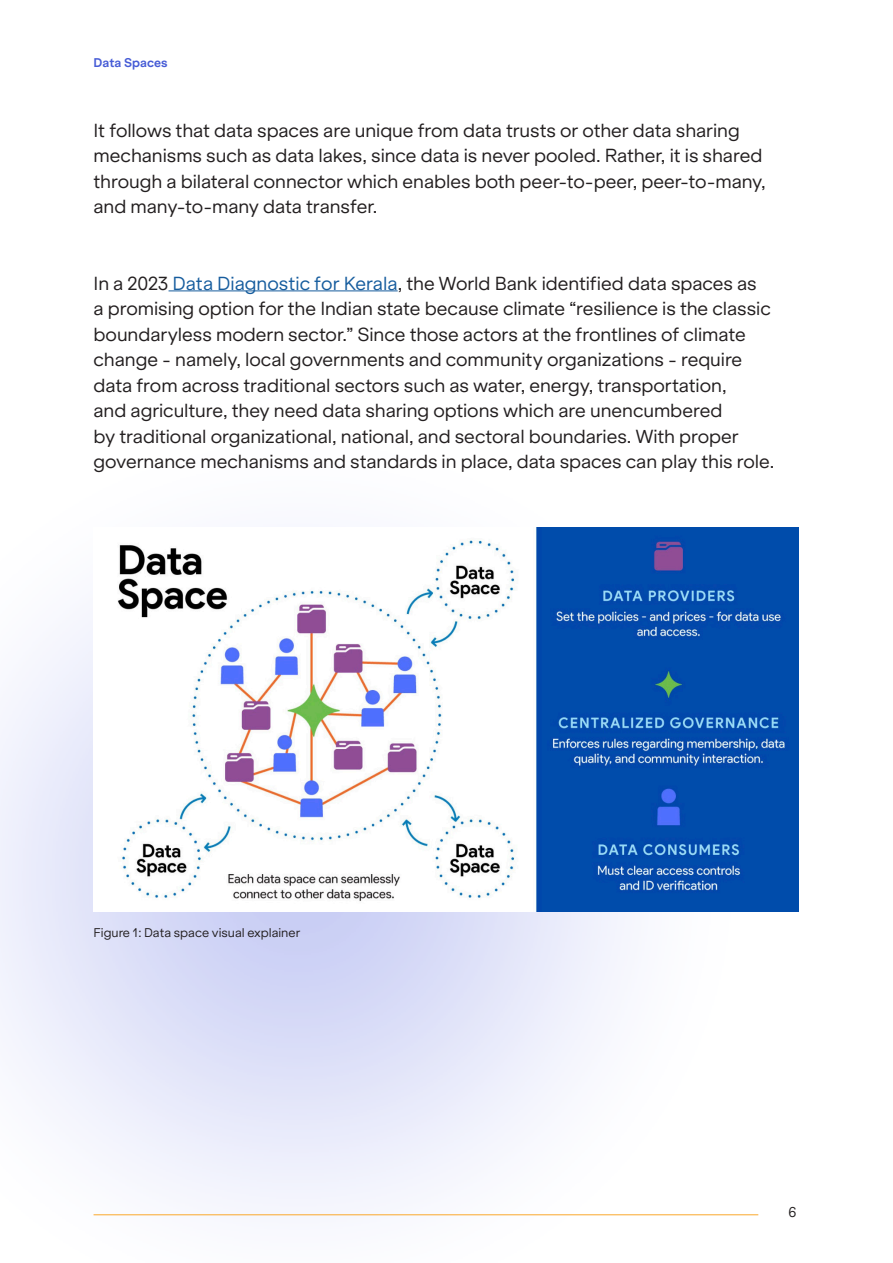
<style>
.page{position:relative;width:893px;height:1263px;background:#fff}
.page>*{position:absolute;margin:0;border:0;box-sizing:border-box;transform-origin:0 0}
.t1{font:18px/25.5px "Klarheit Grotesk";letter-spacing:-.005em;color:#231f20}
.t2{font:13.5px "Klarheit Grotesk";color:#231f20}
.t3{font:12px "Klarheit Grotesk";color:#231f20}
.t4{font:700 12px "Klarheit Grotesk";color:#475cd6}
.s1{color:#175d9e}
</style>
<div class="page">
<img style="left:117px;top:527px;width:682px;height:385px">
<hr style="left:169px;top:290px;width:229px;height:1px;background:#175d9e">
<hr style="left:94px;top:1214px;width:664px;height:1px;background:#faa82b">
<p class="t4" style="left:94px;top:53px;width:76px">Data Spaces</p>
<p class="t1" style="left:94px;top:115px;width:674px">It follows that data spaces are unique from data trusts or other data sharing mechanisms such as data lakes, since data is never pooled. Rather, it is shared through a bilateral connector which enables both peer-to-peer, peer-to-many, and many-to-many data transfer.</p>
<p class="t1" style="left:94px;top:268px;width:682px">In a 2023 <span class="s1">Data Diagnostic for Kerala</span>, the World Bank identified data spaces as<br>a promising option for the Indian state because climate “resilience is the classic boundaryless modern sector.” Since those actors at the frontlines of climate change - namely, local governments and community organizations - require data from across traditional sectors such as water, energy, transportation,<br>and agriculture, they need data sharing options which are unencumbered<br>by traditional organizational, national, and sectoral boundaries. With proper governance mechanisms and standards in place, data spaces can play this role.</p>
<p class="t3" style="left:94px;top:923px;width:208px">Figure 1: Data space visual explainer</p>
<p class="t2" style="left:789px;top:1201px;width:9px">6</p>
</div>
